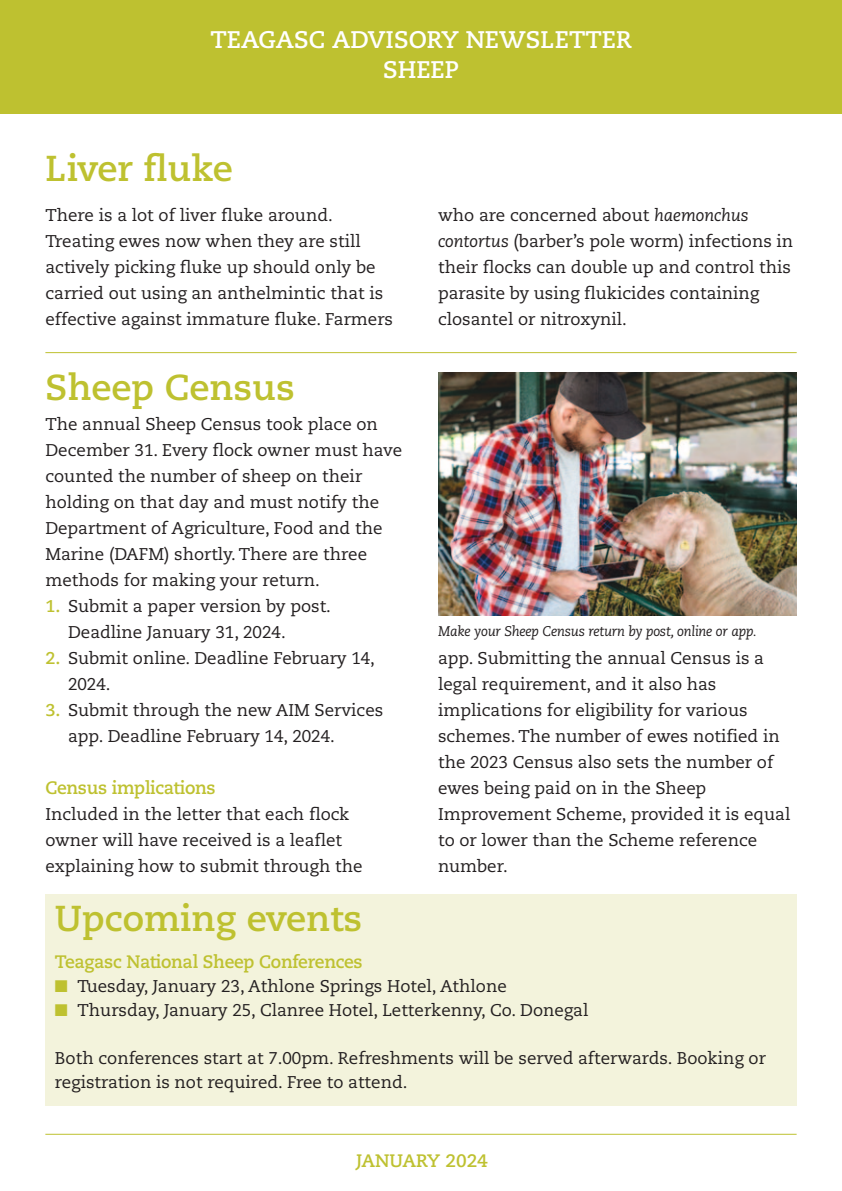
<style>
.page{position:relative;width:842px;height:1191px;background:#fff}
.page>*{position:absolute;margin:0;border:0;box-sizing:border-box;transform-origin:0 0}
.t1{font:700 36px "Caecilia";color:#bec130}
.t2{font:700 24px/30px "Caecilia";color:#fff;text-align:center}
.t3{font:700 18px "Caecilia";letter-spacing:-.015em;color:#bec130}
.t4{font:17px/26px "Caecilia";color:#231f20}
.t5{font:italic 14px "Caecilia";letter-spacing:-.015em;color:#231f20}
.s1{font-style:italic}
.s2{font-weight:700;color:#bec130}
.s3{color:#bec130}
</style>
<div class="page">
<div style="left:0;top:0;width:842px;height:113px;background:#bec130"></div>
<hr style="left:45px;top:1133px;width:752px;height:1px;background:#bec130">
<hr style="left:45px;top:352px;width:752px;height:1px;background:#bec130">
<img style="left:438px;top:372px;width:359px;height:243px">
<div style="left:45px;top:894px;width:752px;height:212px;background:#f3f3dc"></div>
<h2 class="t2" style="left:210px;top:27px;width:423px">TEAGASC ADVISORY NEWSLETTER<br>SHEEP</h2>
<p class="t1" style="left:45px;top:153px;width:189px">Liver fluke</p>
<p class="t4" style="left:45px;top:204px;width:349px">There is a lot of liver fluke around.<br>Treating ewes now when they are still actively picking fluke up should only be carried out using an anthelmintic that is effective against immature fluke. Farmers</p>
<p class="t4" style="left:438px;top:204px;width:357px">who are concerned about <span class="s1">haemonchus contortus</span> (barber’s pole worm) infections in their flocks can double up and control this parasite by using flukicides containing closantel or nitroxynil.</p>
<p class="t1" style="left:45px;top:372px;width:251px">Sheep Census</p>
<p class="t4" style="left:45px;top:412px;width:358px">The annual Sheep Census took place on December 31. Every flock owner must have counted the number of sheep on their holding on that day and must notify the Department of Agriculture, Food and the Marine (DAFM) shortly. There are three methods for making your return.</p>
<p class="t4" style="left:68px;top:594px;width:264px;text-indent:-23px"><span class="s2">1.</span> Submit a paper version by post.<br>Deadline January 31, 2024.</p>
<p class="t4" style="left:68px;top:646px;width:308px;text-indent:-23px"><span class="s2">2.</span> Submit online. Deadline February 14,<br>2024.</p>
<p class="t4" style="left:68px;top:698px;width:317px;text-indent:-23px"><span class="s2">3.</span> Submit through the new AIM Services app. Deadline February 14, 2024.</p>
<p class="t3" style="left:45px;top:780px;width:172px">Census implications</p>
<p class="t4" style="left:45px;top:802px;width:319px">Included in the letter that each flock owner will have received is a leaflet explaining how to submit through the</p>
<p class="t5" style="left:438px;top:625px;width:320px">Make your Sheep Census return by post, online or app.</p>
<p class="t4" style="left:438px;top:646px;width:354px">app. Submitting the annual Census is a legal requirement, and it also has implications for eligibility for various schemes. The number of ewes notified in the 2023 Census also sets the number of ewes being paid on in the Sheep Improvement Scheme, provided it is equal to or lower than the Scheme reference number.</p>
<p class="t1" style="left:55px;top:903px;width:309px">Upcoming events</p>
<p class="t3" style="left:55px;top:954px;width:309px">Teagasc National Sheep Conferences</p>
<p class="t4" style="left:55px;top:974px;width:453px"><span class="s3">■</span> Tuesday, January 23, Athlone Springs Hotel, Athlone</p>
<p class="t4" style="left:55px;top:998px;width:535px"><span class="s3">■</span> Thursday, January 25, Clanree Hotel, Letterkenny, Co. Donegal</p>
<p class="t4" style="left:55px;top:1047px;width:712px;line-height:24px">Both conferences start at 7.00pm. Refreshments will be served afterwards. Booking or registration is not required. Free to attend.</p>
<p class="t3" style="left:356px;top:1153px;width:133px">JANUARY 2024</p>
</div>
